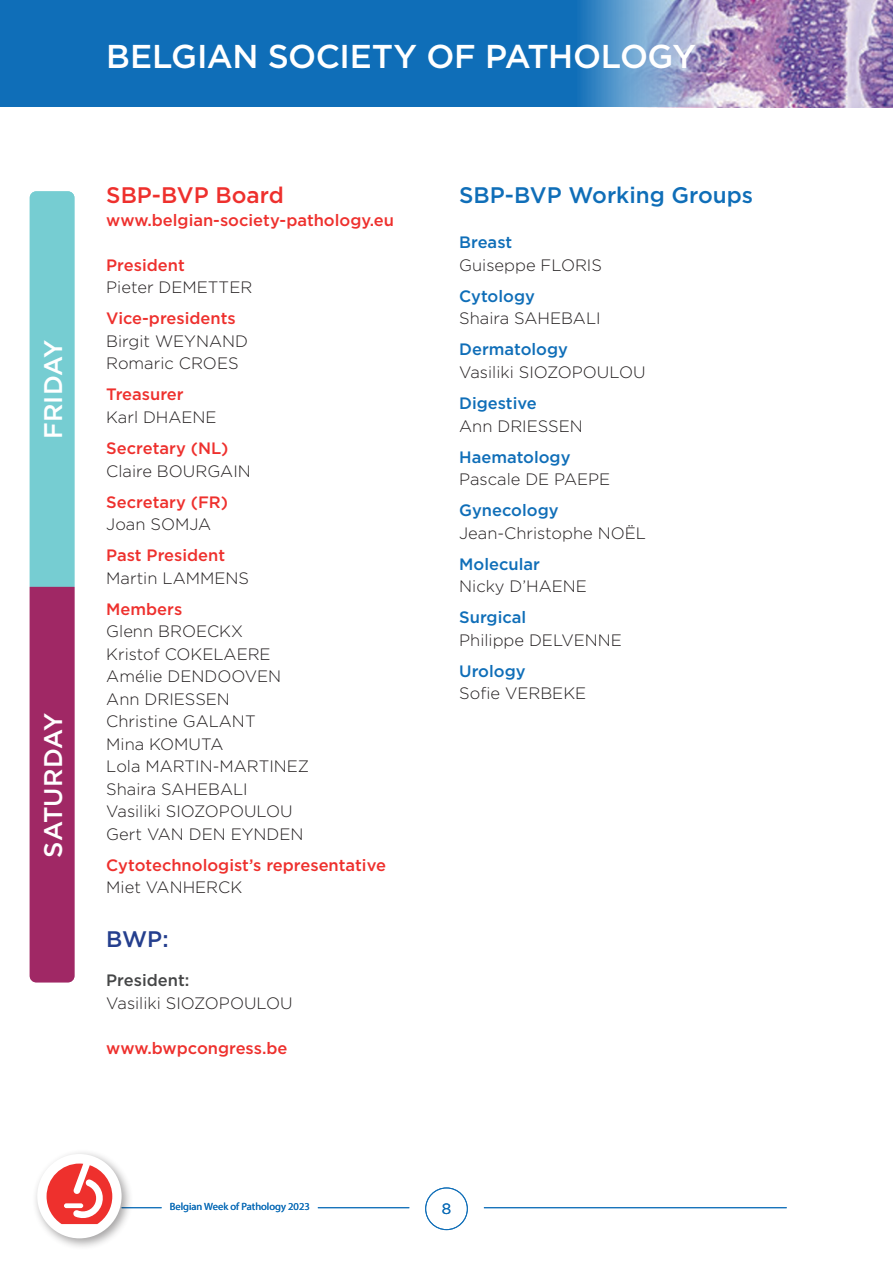
<style>
.page{position:relative;width:893px;height:1263px;background:#fff}
.page>*{position:absolute;margin:0;border:0;box-sizing:border-box;transform-origin:0 0}
.t1{font:500 33px "Gotham";letter-spacing:-.015em;color:#fff}
.t2{font:700 33px "Gotham";letter-spacing:.015em;color:#fff}
.t3{font:500 25.5px "Gotham";letter-spacing:-.005em;color:#fff}
.t4{font:500 22.5px "Gotham";color:#0f6eb8}
.t5{font:500 22.5px "Gotham";color:#ee302d}
.t6{font:500 22.5px "Gotham";color:#253f8e}
.t7{font:300 16.5px/22.5px "Gotham";color:#231f20}
.t8{font:500 16.5px "Gotham";color:#ee302d}
.t9{font:500 16.5px "Gotham";color:#0f6eb8}
.t10{font:500 16.5px "Gotham";color:#454647}
.t11{font:15px "Gotham";color:#0f6eb8}
.t12{font:10.5px "Myriad Pro";color:#0f6eb8}
</style>
<div class="page">
<div style="left:425px;top:1188px;width:43px;height:42px;border:1px solid #0f6eb8;border-radius:50%"></div>
<hr style="left:484px;top:1207px;width:303px;height:1px;background:#0f6eb8">
<hr style="left:318px;top:1207px;width:91px;height:1px;background:#0f6eb8">
<hr style="left:122px;top:1207px;width:40px;height:1px;background:#0f6eb8">
<div style="left:0;top:0;width:892px;height:106px;background:#0f6eb8"></div>
<img style="left:577px;top:0;width:315px;height:107px">
<svg style="left:30px;top:191px;width:44px;height:791px;background:#8b7a9b"></svg>
<div style="left:32px;top:1149px;width:102px;height:101px;background:#231f20;opacity:.41"></div>
<div style="left:37px;top:1154px;width:85px;height:84px;background:#fff;border-radius:50%"></div>
<svg style="left:47px;top:1163px;width:65px;height:61px"></svg>
<h1 class="t2" style="left:106px;top:38px;width:188px">RUBRIQUE</h1>
<h1 class="t1" style="left:106px;top:35px;width:591px">BELGIAN SOCIETY OF PATHOLOGY</h1>
<h2 class="t3" style="left:37px;top:439px;width:101px;rotate:-90deg">FRIDAY</h2>
<h2 class="t3" style="left:37px;top:857px;width:147px;rotate:-90deg">SATURDAY</h2>
<h3 class="t5" style="left:106px;top:181px;width:179px">SBP-BVP Board</h3>
<p class="t8" style="left:106px;top:209px;width:289px">www.belgian-society-pathology.eu</p>
<p class="t8" style="left:106px;top:254px;width:80px">President</p>
<p class="t7" style="left:106px;top:276px;width:148px">Pieter DEMETTER</p>
<p class="t8" style="left:106px;top:308px;width:131px">Vice-presidents</p>
<p class="t7" style="left:106px;top:329px;width:143px">Birgit WEYNAND<br>Romaric CROES</p>
<p class="t8" style="left:106px;top:384px;width:79px">Treasurer</p>
<p class="t7" style="left:106px;top:405px;width:112px">Karl DHAENE</p>
<p class="t8" style="left:106px;top:437px;width:124px">Secretary (NL)</p>
<p class="t7" style="left:106px;top:459px;width:146px">Claire BOURGAIN</p>
<p class="t8" style="left:106px;top:491px;width:123px">Secretary (FR)</p>
<p class="t7" style="left:106px;top:512px;width:106px">Joan SOMJA</p>
<p class="t8" style="left:106px;top:544px;width:120px">Past President</p>
<p class="t7" style="left:106px;top:566px;width:144px">Martin LAMMENS</p>
<p class="t8" style="left:106px;top:598px;width:78px">Members</p>
<p class="t7" style="left:106px;top:619px;width:205px">Glenn BROECKX<br>Kristof COKELAERE<br>Amélie DENDOOVEN<br>Ann DRIESSEN<br>Christine GALANT<br>Mina KOMUTA<br>Lola MARTIN-MARTINEZ<br>Shaira SAHEBALI<br>Vasiliki SIOZOPOULOU<br>Gert VAN DEN EYNDEN</p>
<p class="t8" style="left:106px;top:854px;width:281px">Cytotechnologist’s representative</p>
<p class="t7" style="left:106px;top:876px;width:137px">Miet VANHERCK</p>
<h3 class="t6" style="left:106px;top:924px;width:64px">BWP:</h3>
<p class="t10" style="left:106px;top:969px;width:85px">President:</p>
<p class="t7" style="left:106px;top:991px;width:188px">Vasiliki SIOZOPOULOU</p>
<p class="t8" style="left:106px;top:1037px;width:183px">www.bwpcongress.be</p>
<h3 class="t4" style="left:459px;top:181px;width:295px">SBP-BVP Working Groups</h3>
<p class="t9" style="left:459px;top:232px;width:54px">Breast</p>
<p class="t7" style="left:459px;top:253px;width:144px">Guiseppe FLORIS</p>
<p class="t9" style="left:459px;top:285px;width:77px">Cytology</p>
<p class="t7" style="left:459px;top:307px;width:143px">Shaira SAHEBALI</p>
<p class="t9" style="left:459px;top:339px;width:110px">Dermatology</p>
<p class="t7" style="left:459px;top:360px;width:188px">Vasiliki SIOZOPOULOU</p>
<p class="t9" style="left:459px;top:392px;width:79px">Digestive</p>
<p class="t7" style="left:459px;top:414px;width:125px">Ann DRIESSEN</p>
<p class="t9" style="left:459px;top:446px;width:113px">Haematology</p>
<p class="t7" style="left:459px;top:467px;width:153px">Pascale DE PAEPE</p>
<p class="t9" style="left:459px;top:499px;width:101px">Gynecology</p>
<p class="t7" style="left:459px;top:521px;width:188px">Jean-Christophe NOËL</p>
<p class="t9" style="left:459px;top:553px;width:82px">Molecular</p>
<p class="t7" style="left:459px;top:574px;width:129px">Nicky D’HAENE</p>
<p class="t9" style="left:459px;top:606px;width:68px">Surgical</p>
<p class="t7" style="left:459px;top:628px;width:164px">Philippe DELVENNE</p>
<p class="t9" style="left:459px;top:660px;width:68px">Urology</p>
<p class="t7" style="left:459px;top:681px;width:128px">Sofie VERBEKE</p>
<p class="t12" style="left:170px;top:1200px;width:141px">Belgian Week of Pathology 2023</p>
<p class="t11" style="left:442px;top:1198px;width:11px">8</p>
</div>
